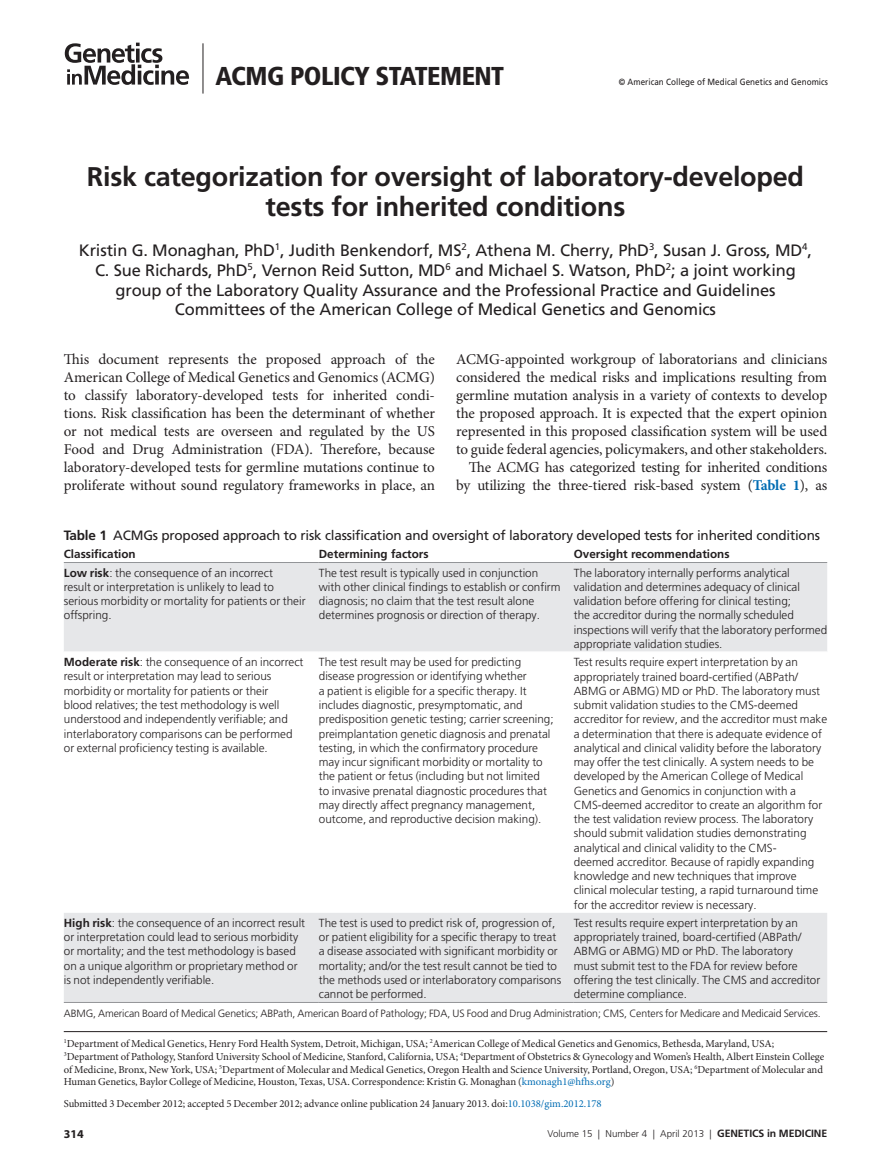
<style>
.page{position:relative;width:891px;height:1175px;background:#fff}
.page>*{position:absolute;margin:0;border:0;box-sizing:border-box;transform-origin:0 0}
.t1{font:700 27px/30px "Frutiger LT Pro";letter-spacing:-.01em;color:#231f20;text-align:center}
.t2{font:900 condensed 25.8px "Frutiger LT Pro";letter-spacing:-.02em;color:#231f20}
.t3{font:16.5px/19.8px "Frutiger LT Pro";letter-spacing:-.01em;color:#231f20;text-align:center}
.t4{font:15px/18px "Minion Pro";letter-spacing:-.01em;color:#231f20;text-align:justify}
.t5{font:13.5px "Frutiger LT Pro";letter-spacing:-.015em;color:#231f20}
.t6{font:700 12px "Myriad Pro";color:#231f20}
.t7{font:300 11.7px/14.2px "Frutiger LT Pro";color:#231f20}
.t8{font:700 11.7px "Frutiger LT Pro";color:#231f20}
.t9{font:10.65px/12.9px "Minion Pro";color:#231f20}
.t10{font:300 10.5px "Frutiger LT Pro";letter-spacing:-.01em;color:#231f20}
.t11{font:300 9.75px "Frutiger LT Pro";color:#231f20}
.t12{font:9px "Frutiger LT Pro";letter-spacing:.005em;color:#231f20;scale:.9 1}
.s1{font-weight:700;color:#006cb3}
.s2{font-weight:700}
.s3{color:#006cb3}
.s4{font-weight:700;font-size:10.5px}
</style>
<div class="page">
<hr style="left:203px;top:43px;width:1px;height:51px;background:#231f20">
<svg style="left:65px;top:43px;width:124px;height:42px"></svg>
<hr style="left:64px;top:1031px;width:763px;height:1px;background:#231f20">
<svg style="left:64px;top:563px;width:763px;height:439px"></svg>
<hr style="left:64px;top:562px;width:255px;height:1px;background:#939598">
<hr style="left:319px;top:562px;width:255px;height:1px;background:#939598">
<hr style="left:574px;top:562px;width:253px;height:1px;background:#939598">
<hr style="left:64px;top:651px;width:255px;height:2px;background:#fff">
<hr style="left:319px;top:651px;width:255px;height:2px;background:#fff">
<hr style="left:574px;top:651px;width:253px;height:2px;background:#fff">
<hr style="left:319px;top:1002px;width:255px;height:1px;background:#939598">
<hr style="left:574px;top:1002px;width:253px;height:1px;background:#939598">
<hr style="left:64px;top:1002px;width:255px;height:1px;background:#939598">
<h2 class="t2" style="left:216px;top:60px;width:290px">ACMG POLICY STATEMENT</h2>
<p class="t12" style="left:619px;top:76px;width:234px">© American College of Medical Genetics and Genomics</p>
<h1 class="t1" style="left:87px;top:162px;width:719px">Risk categorization for oversight of laboratory-developed tests for inherited conditions</h1>
<p class="t3" style="left:79px;top:240px;width:735px">Kristin G. Monaghan, PhD<sup>1</sup>, Judith Benkendorf, MS<sup>2</sup>, Athena M. Cherry, PhD<sup>3</sup>, Susan J. Gross, MD<sup>4</sup>, C. Sue Richards, PhD<sup>5</sup>, Vernon Reid Sutton, MD<sup>6</sup> and Michael S. Watson, PhD<sup>2</sup>; a joint working group of the Laboratory Quality Assurance and the Professional Practice and Guidelines Committees of the American College of Medical Genetics and Genomics</p>
<p class="t4" style="left:64px;top:350px;width:373px">This document represents the proposed approach of the American College of Medical Genetics and Genomics (ACMG) to classify laboratory-developed tests for inherited condi&shy;tions. Risk classification has been the determinant of whether or not medical tests are overseen and regulated by the US Food and Drug Administration (FDA). Therefore, because laboratory-developed tests for germline mutations continue to proliferate without sound regulatory frameworks in place, an</p>
<p class="t4" style="left:456px;top:350px;width:373px;text-align:right">ACMG-appointed workgroup of laboratorians and clinicians considered the medical risks and implications resulting from germline mutation analysis in a variety of contexts to develop the proposed approach. It is expected that the expert opinion represented in this proposed classification system will be used to guide federal agencies, policymakers, and other stakeholders.<br>The ACMG has categorized testing for inherited conditions by utilizing the three-tiered risk-based system (<span class="s1">Table 1</span>), as</p>
<p class="t5" style="left:64px;top:527px;width:758px"><span class="s2">Table 1</span> ACMGs proposed approach to risk classification and oversight of laboratory developed tests for inherited conditions</p>
<p class="t8" style="left:64px;top:547px;width:73px">Classification</p>
<p class="t8" style="left:319px;top:547px;width:111px">Determining factors</p>
<p class="t8" style="left:574px;top:547px;width:157px">Oversight recommendations</p>
<p class="t7" style="left:64px;top:565px;width:243px"><span class="s2">Low risk</span>: the consequence of an incorrect<br>result or interpretation is unlikely to lead to serious morbidity or mortality for patients or their offspring.</p>
<p class="t7" style="left:319px;top:565px;width:243px">The test result is typically used in conjunction with other clinical findings to establish or confirm diagnosis; no claim that the test result alone determines prognosis or direction of therapy.</p>
<p class="t7" style="left:574px;top:565px;width:255px">The laboratory internally performs analytical validation and determines adequacy of clinical validation before offering for clinical testing;<br>the accreditor during the normally scheduled inspections will verify that the laboratory performed appropriate validation studies.</p>
<p class="t7" style="left:64px;top:655px;width:241px"><span class="s2">Moderate risk</span>: the consequence of an incorrect result or interpretation may lead to serious morbidity or mortality for patients or their<br>blood relatives; the test methodology is well understood and independently verifiable; and interlaboratory comparisons can be performed or external proficiency testing is available.</p>
<p class="t7" style="left:319px;top:655px;width:236px">The test result may be used for predicting disease progression or identifying whether<br>a patient is eligible for a specific therapy. It includes diagnostic, presymptomatic, and predisposition genetic testing; carrier screening; preimplantation genetic diagnosis and prenatal testing, in which the confirmatory procedure may incur significant morbidity or mortality to the patient or fetus (including but not limited<br>to invasive prenatal diagnostic procedures that may directly affect pregnancy management, outcome, and reproductive decision making).</p>
<p class="t7" style="left:574px;top:655px;width:255px">Test results require expert interpretation by an appropriately trained board-certified (ABPath/ ABMG or ABMG) MD or PhD. The laboratory must submit validation studies to the CMS-deemed accreditor for review, and the accreditor must make a determination that there is adequate evidence of analytical and clinical validity before the laboratory may offer the test clinically. A system needs to be developed by the American College of Medical Genetics and Genomics in conjunction with a CMS-deemed accreditor to create an algorithm for the test validation review process. The laboratory should submit validation studies demonstrating analytical and clinical validity to the CMS-<br>deemed accreditor. Because of rapidly expanding knowledge and new techniques that improve clinical molecular testing, a rapid turnaround time for the accreditor review is necessary.</p>
<p class="t7" style="left:64px;top:915px;width:243px"><span class="s2">High risk</span>: the consequence of an incorrect result or interpretation could lead to serious morbidity or mortality; and the test methodology is based on a unique algorithm or proprietary method or is not independently verifiable.</p>
<p class="t7" style="left:319px;top:915px;width:244px">The test is used to predict risk of, progression of, or patient eligibility for a specific therapy to treat a disease associated with significant morbidity or mortality; and/or the test result cannot be tied to the methods used or interlaboratory comparisons cannot be performed.</p>
<p class="t7" style="left:574px;top:915px;width:248px">Test results require expert interpretation by an appropriately trained, board-certified (ABPath/ ABMG or ABMG) MD or PhD. The laboratory must submit test to the FDA for review before offering the test clinically. The CMS and accreditor determine compliance.</p>
<p class="t10" style="left:64px;top:1007px;width:758px">ABMG, American Board of Medical Genetics; ABPath, American Board of Pathology; FDA, US Food and Drug Administration; CMS, Centers for Medicare and Medicaid Services.</p>
<p class="t9" style="left:64px;top:1037px;width:762px"><sup>1</sup>Department of Medical Genetics, Henry Ford Health System, Detroit, Michigan, USA; <sup>2</sup>American College of Medical Genetics and Genomics, Bethesda, Maryland, USA; <sup>3</sup>Department of Pathology, Stanford University School of Medicine, Stanford, California, USA; <sup>4</sup>Department of Obstetrics &amp; Gynecology and Women’s Health, Albert Einstein College of Medicine, Bronx, New York, USA; <sup>5</sup>Department of Molecular and Medical Genetics, Oregon Health and Science University, Portland, Oregon, USA; <sup>6</sup>Department of Molecular and Human Genetics, Baylor College of Medicine, Houston, Texas, USA. Correspondence: Kristin G. Monaghan (<span class="s3">kmonagh1@hfhs.org</span>)</p>
<p class="t9" style="left:64px;top:1097px;width:539px">Submitted 3 December 2012; accepted 5 December 2012; advance online publication 24 January 2013. doi:<span class="s3">10.1038/gim.2012.178</span></p>
<p class="t6" style="left:64px;top:1126px;width:21px">314</p>
<p class="t11" style="left:548px;top:1128px;width:281px">Volume 15 | Number 4 | April 2013 | <span class="s4">Genetics in medicine</span></p>
</div>
